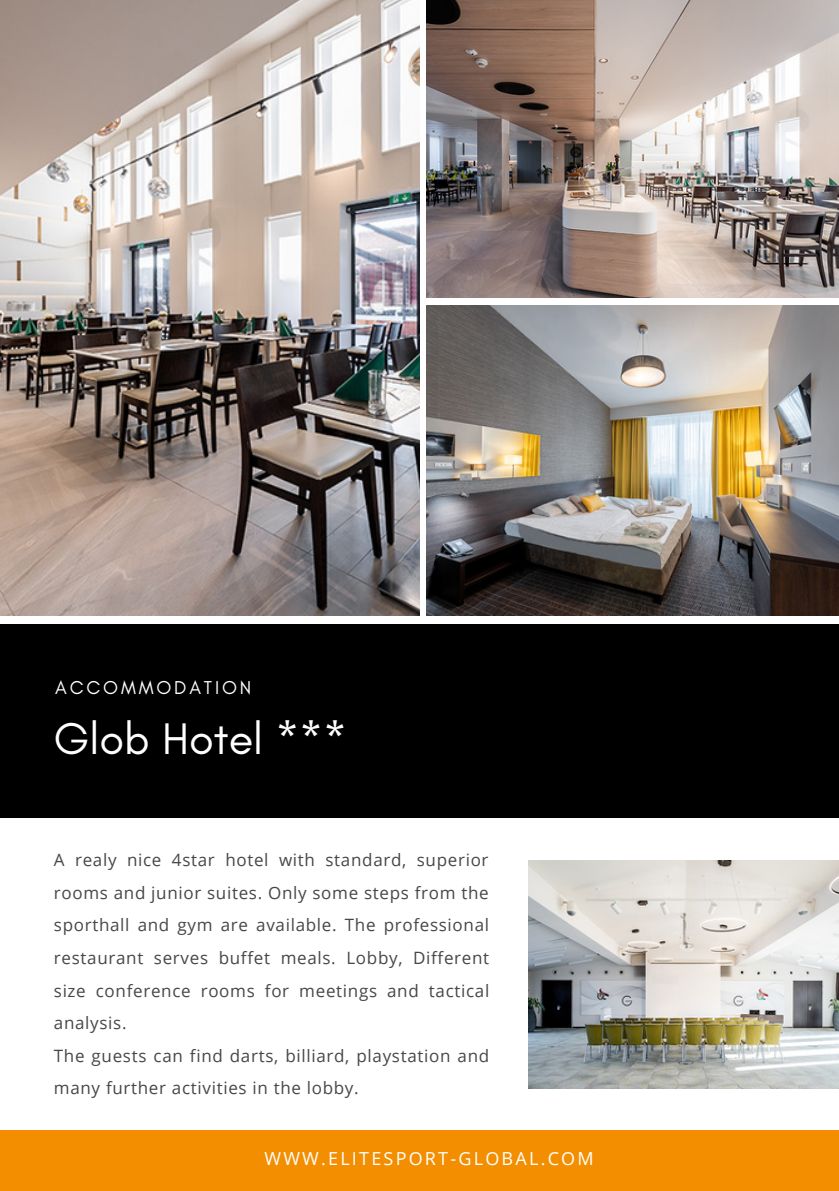
<style>
.page{position:relative;width:839px;height:1191px;background:#fff}
.page>*{position:absolute;margin:0;border:0;box-sizing:border-box;transform-origin:0 0}
.t1{font:45px "Glacial Indifference";color:#fff}
.t2{font:19px "Glacial Indifference";letter-spacing:.15em;color:#fff}
.t3{font:18px "Open Sans";letter-spacing:.125em;color:#fff}
.t4{font:17px/32.6px "Open Sans";letter-spacing:.04em;color:#474747}
</style>
<div class="page">
<img style="left:0;top:0;width:419px;height:616px">
<img style="left:427px;top:0;width:411px;height:298px">
<img style="left:427px;top:305px;width:411px;height:311px">
<img style="left:528px;top:860px;width:310px;height:228px">
<div style="left:0;top:624px;width:838px;height:194px;background:#000"></div>
<div style="left:0;top:1131px;width:838px;height:60px;background:#f28e00"></div>
<p class="t2" style="left:55px;top:676px;width:198px">ACCOMMODATION</p>
<h1 class="t1" style="left:54px;top:711px;width:294px">Glob Hotel ***</h1>
<p class="t4" style="left:54px;top:843px;width:437px">A realy nice 4star hotel with standard, superior rooms and junior suites. Only some steps from the sporthall and gym are available. The professional restaurant serves buffet meals. Lobby, Different size conference rooms for meetings and tactical analysis.<br>The guests can find darts, billiard, playstation and many further activities in the lobby.</p>
<p class="t3" style="left:264px;top:1146px;width:331px">WWW.ELITESPORT-GLOBAL.COM</p>
</div>
